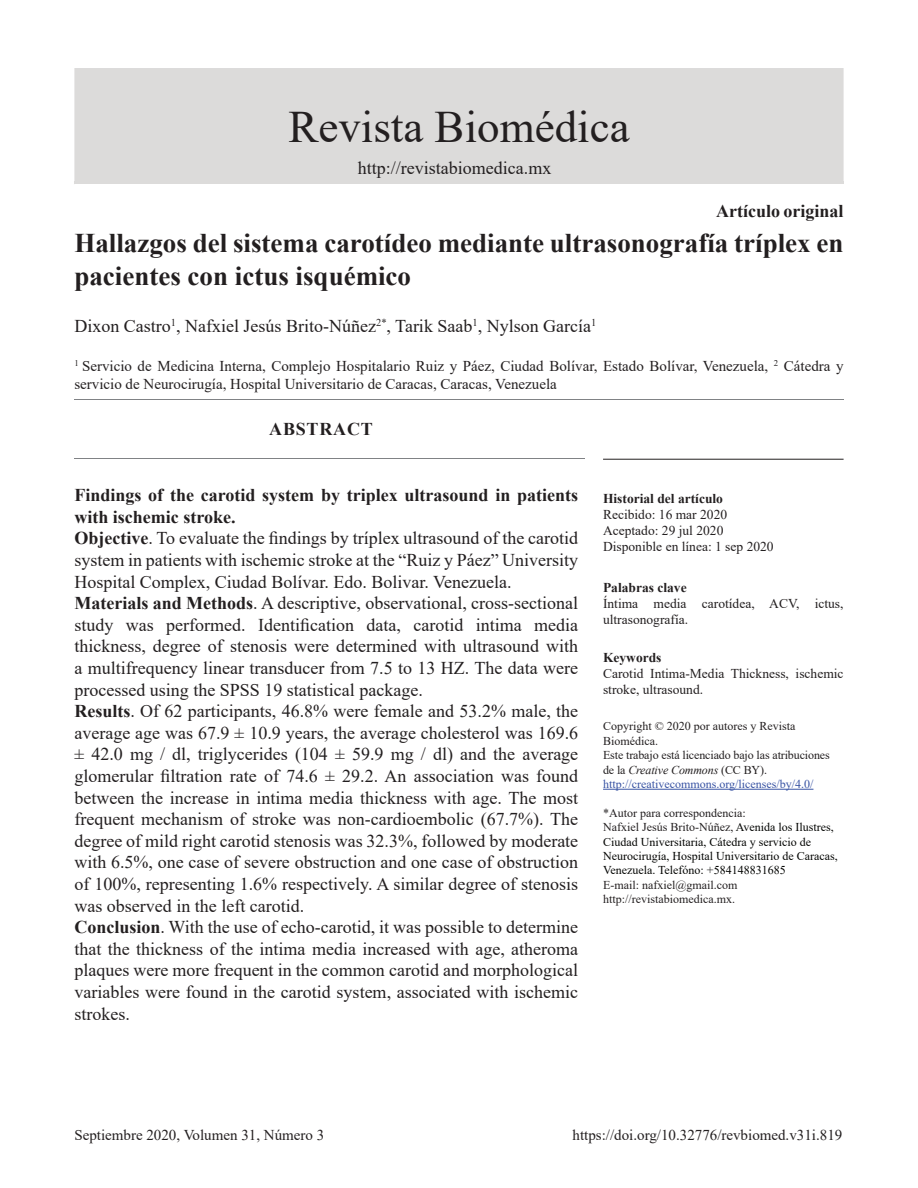
<style>
.page{position:relative;width:918px;height:1188px;background:#fff}
.page>*{position:absolute;margin:0;border:0;box-sizing:border-box;transform-origin:0 0}
.t1{font:45px "Times New Roman";color:#231f20}
.t2{font:700 27px/32.4px "Times New Roman";color:#231f20}
.t3{font:18px/21.6px "Times New Roman";color:#231f20}
.t4{font:700 18px "Times New Roman";color:#231f20}
.t5{font:700 18px "Times New Roman";letter-spacing:.045em;color:#231f20}
.t6{font:15px/18px "Times New Roman";color:#231f20}
.t7{font:13.5px/16.2px "Times New Roman";color:#231f20}
.t8{font:700 13.5px "Times New Roman";color:#231f20}
.t9{font:12px/14.4px "Times New Roman";color:#231f20}
.t10{font:12px/14.4px "Times New Roman";color:#040503}
.s1{font-weight:700}
.s2{font-style:italic}
.s3{color:#3853a3}
.s4{color:#231f20}
</style>
<div class="page">
<div style="left:74px;top:68px;width:770px;height:113px;background:#dcdbda"></div>
<hr style="left:74px;top:181px;width:770px;height:3px;background:#dcdbda">
<hr style="left:74px;top:399px;width:770px;height:1px;background:#808285">
<hr style="left:74px;top:458px;width:511px;height:1px;background:#808285">
<hr style="left:603px;top:459px;width:241px;height:1px;background:#231f20">
<hr style="left:603px;top:789px;width:210px;height:1px;background:#3853a3">
<h1 class="t1" style="left:288px;top:95px;width:343px">Revista Biomédica</h1>
<p class="t3" style="left:358px;top:157px;width:195px">http://revistabiomedica.mx</p>
<p class="t4" style="left:716px;top:198px;width:129px">Artículo original</p>
<h2 class="t2" style="left:74px;top:226px;width:771px">Hallazgos del sistema carotídeo mediante ultrasonografía tríplex en pacientes con ictus isquémico</h2>
<p class="t3" style="left:74px;top:314px;width:524px">Dixon Castro<sup>1</sup>, Nafxiel Jesús Brito-Núñez<sup>2*</sup>, Tarik Saab<sup>1</sup>, Nylson García<sup>1</sup></p>
<p class="t6" style="left:74px;top:357px;width:771px"><sup>1</sup> Servicio de Medicina Interna, Complejo Hospitalario Ruiz y Páez, Ciudad Bolívar, Estado Bolívar, Venezuela, <sup>2</sup> Cátedra y servicio de Neurocirugía, Hospital Universitario de Caracas, Caracas, Venezuela</p>
<p class="t5" style="left:269px;top:416px;width:105px">ABSTRACT</p>
<p class="t3" style="left:74px;top:484px;width:505px"><span class="s1">Findings of the carotid system by triplex ultrasound in patients with ischemic stroke.<br>Objective</span>. To evaluate the findings by tríplex ultrasound of the carotid system in patients with ischemic stroke at the “Ruiz y Páez” University Hospital Complex, Ciudad Bolívar. Edo. Bolivar. Venezuela.<br><span class="s1">Materials and Methods</span>. A descriptive, observational, cross-sectional study was performed. Identification data, carotid intima media thickness, degree of stenosis were determined with ultrasound with a multifrequency linear transducer from 7.5 to 13 HZ. The data were processed using the SPSS 19 statistical package.<br><span class="s1">Results</span>. Of 62 participants, 46.8% were female and 53.2% male, the average age was 67.9 ± 10.9 years, the average cholesterol was 169.6 ± 42.0 mg / dl, triglycerides (104 ± 59.9 mg / dl) and the average glomerular filtration rate of 74.6 ± 29.2. An association was found between the increase in intima media thickness with age. The most frequent mechanism of stroke was non-cardioembolic (67.7%). The degree of mild right carotid stenosis was 32.3%, followed by moderate with 6.5%, one case of severe obstruction and one case of obstruction of 100%, representing 1.6% respectively. A similar degree of stenosis was observed in the left carotid.<br><span class="s1">Conclusion</span>. With the use of echo-carotid, it was possible to determine that the thickness of the intima media increased with age, atheroma plaques were more frequent in the common carotid and morphological variables were found in the carotid system, associated with ischemic strokes.</p>
<p class="t8" style="left:603px;top:488px;width:122px">Historial del artículo</p>
<p class="t7" style="left:603px;top:506px;width:172px">Recibido: 16 mar 2020<br>Aceptado: 29 jul 2020<br>Disponible en línea: 1 sep 2020</p>
<p class="t8" style="left:603px;top:577px;width:85px">Palabras clave</p>
<p class="t7" style="left:603px;top:595px;width:242px">Íntima media carotídea, ACV, ictus, ultrasonografía.</p>
<p class="t8" style="left:603px;top:648px;width:60px">Keywords</p>
<p class="t7" style="left:603px;top:665px;width:242px">Carotid Intima-Media Thickness, ischemic stroke, ultrasound.</p>
<p class="t9" style="left:603px;top:719px;width:228px">Copyright © 2020 por autores y Revista Biomédica.<br>Este trabajo está licenciado bajo las atribuciones de la <span class="s2">Creative Commons</span> (CC BY). <span class="s3">http://creativecommons.org/licenses/by/4.0/</span></p>
<p class="t10" style="left:603px;top:805px;width:236px"><span class="s4">*Autor para correspondencia:<br>Nafxiel Jesús Brito-Núñez,</span> Avenida los Ilustres, Ciudad Universitaria, Cátedra y servicio de Neurocirugía, Hospital Universitario de Caracas, Venezuela. Telefóno: +584148831685</p>
<p class="t9" style="left:603px;top:877px;width:136px">E-mail: nafxiel@gmail.com http://revistabiomedica.mx.</p>
<p class="t6" style="left:74px;top:1125px;width:251px">Septiembre 2020, Volumen 31, Número 3</p>
<p class="t6" style="left:573px;top:1125px;width:271px">https://doi.org/10.32776/revbiomed.v31i.819</p>
</div>
